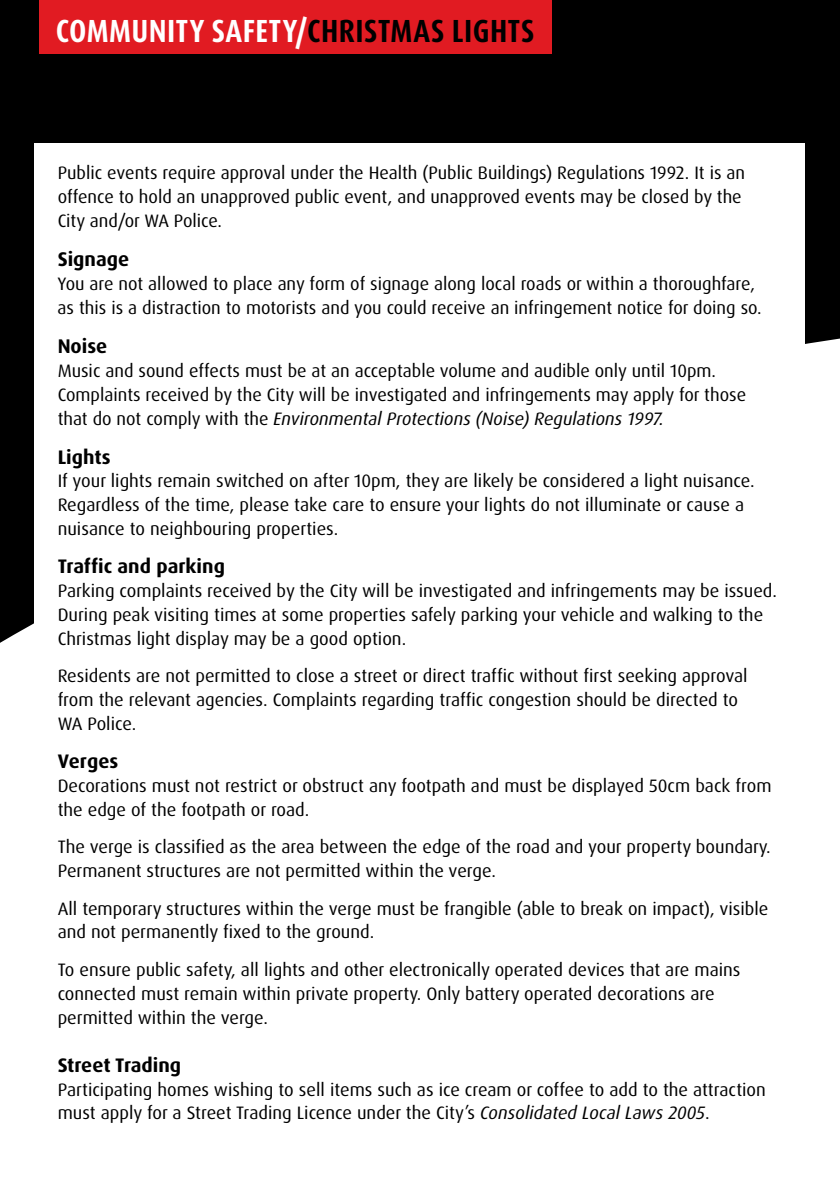
<style>
.page{position:relative;width:840px;height:1191px;background:#fff}
.page>*{position:absolute;margin:0;border:0;box-sizing:border-box;transform-origin:0 0}
.t1{font:700 condensed 32px "Dax OT";letter-spacing:.01em;color:#fff}
.t2{font:700 19.8px "Dax OT";color:#000}
.t3{font:700 19.6px "Dax OT";color:#000}
.t4{font:18px/23.8px "Dax OT";color:#000}
.s1{color:#000}
.s2{font-style:italic}
</style>
<div class="page">
<div style="left:0;top:0;width:839px;height:777px;background:#000"></div>
<svg style="left:0;top:335px;width:839px;height:442px;fill:#fff"></svg>
<div style="left:39px;top:0;width:512px;height:53px;background:#e11b22"></div>
<div style="left:35px;top:143px;width:769px;height:998px;background:#fff"></div>
<h1 class="t1" style="left:56px;top:11px;width:479px">COMMUNITY SAFETY/<span class="s1">CHRISTMAS LIGHTS</span></h1>
<p class="t4" style="left:58px;top:161px;width:688px">Public events require approval under the Health (Public Buildings) Regulations 1992. It is an offence to hold an unapproved public event, and unapproved events may be closed by the<br>City and/or WA Police.</p>
<p class="t2" style="left:58px;top:246px;width:73px">Signage</p>
<p class="t4" style="left:58px;top:272px;width:705px">You are not allowed to place any form of signage along local roads or within a thoroughfare, as this is a distraction to motorists and you could receive an infringement notice for doing so.</p>
<p class="t2" style="left:58px;top:333px;width:51px">Noise</p>
<p class="t4" style="left:58px;top:359px;width:689px">Music and sound effects must be at an acceptable volume and audible only until 10pm.<br>Complaints received by the City will be investigated and infringements may apply for those that do not comply with the <span class="s2">Environmental Protections (Noise) Regulations 1997.</span></p>
<p class="t3" style="left:58px;top:444px;width:54px">Lights</p>
<p class="t4" style="left:58px;top:469px;width:698px">If your lights remain switched on after 10pm, they are likely be considered a light nuisance.<br>Regardless of the time, please take care to ensure your lights do not illuminate or cause a nuisance to neighbouring properties.</p>
<p class="t3" style="left:58px;top:554px;width:169px">Traffic and parking</p>
<p class="t4" style="left:58px;top:579px;width:720px">Parking complaints received by the City will be investigated and infringements may be issued.<br>During peak visiting times at some properties safely parking your vehicle and walking to the<br>Christmas light display may be a good option.</p>
<p class="t4" style="left:58px;top:664px;width:691px">Residents are not permitted to close a street or direct traffic without first seeking approval from the relevant agencies. Complaints regarding traffic congestion should be directed to<br>WA Police.</p>
<p class="t3" style="left:58px;top:748px;width:62px">Verges</p>
<p class="t4" style="left:58px;top:774px;width:715px">Decorations must not restrict or obstruct any footpath and must be displayed 50cm back from the edge of the footpath or road.</p>
<p class="t4" style="left:58px;top:835px;width:714px">The verge is classified as the area between the edge of the road and your property boundary.<br>Permanent structures are not permitted within the verge.</p>
<p class="t4" style="left:58px;top:896px;width:712px">All temporary structures within the verge must be frangible (able to break on impact), visible and not permanently fixed to the ground.</p>
<p class="t4" style="left:58px;top:958px;width:684px">To ensure public safety, all lights and other electronically operated devices that are mains connected must remain within private property. Only battery operated decorations are permitted within the verge.</p>
<p class="t3" style="left:58px;top:1052px;width:125px">Street Trading</p>
<p class="t4" style="left:58px;top:1077px;width:709px">Participating homes wishing to sell items such as ice cream or coffee to add to the attraction must apply for a Street Trading Licence under the City’s <span class="s2">Consolidated Local Laws 2005</span>.</p>
</div>
